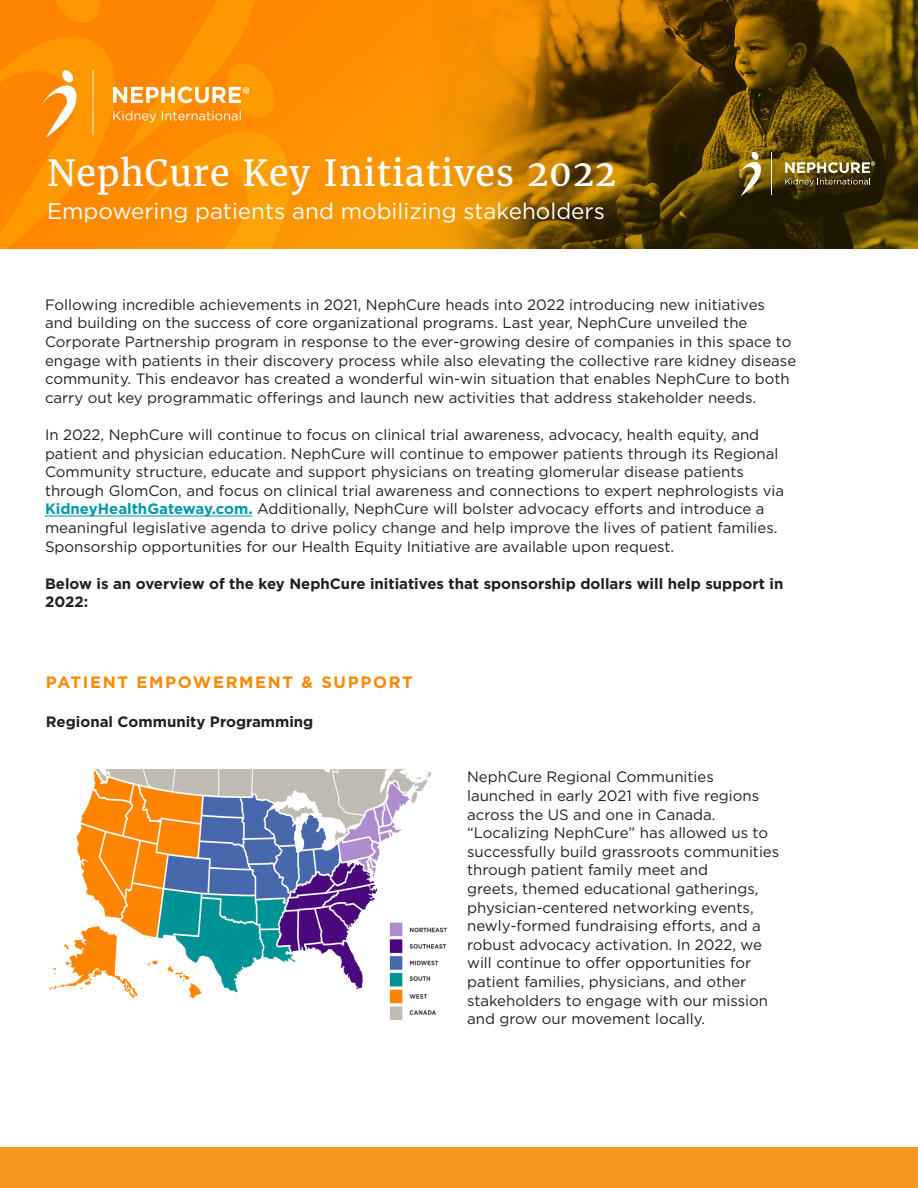
<style>
.page{position:relative;width:918px;height:1188px;background:#fff}
.page>*{position:absolute;margin:0;border:0;box-sizing:border-box;transform-origin:0 0}
.t1{font:36px "Merriweather";letter-spacing:.02em;color:#fff}
.t2{font:22.5px "Gotham";color:#fff}
.Subtitle{font:700 16.5px "Gotham";letter-spacing:.1em;color:#fa8900}
.body{font:15px/18.6px "Gotham";color:#231f20}
.bold{font:700 15px/18.6px "Gotham";color:#231f20}
.s1{font-weight:700;color:#0099a9}
</style>
<div class="page">
<img style="left:0;top:0;width:918px;height:248px">
<svg style="left:718px;top:151px;width:44px;height:79px;background:#544515"></svg>
<hr style="left:772px;top:152px;width:1px;height:43px;background:#fff">
<svg style="left:779px;top:161px;width:116px;height:39px;background:#564b23"></svg>
<hr style="left:45px;top:516px;width:208px;height:1px;background:#0099a9">
<img style="left:50px;top:769px;width:396px;height:251px">
<div style="left:0;top:1148px;width:918px;height:40px;background:#f7971d"></div>
<p class="t1" style="left:47px;top:151px;width:571px">NephCure Key Initiatives 2022</p>
<p class="t2" style="left:47px;top:197px;width:559px">Empowering patients and mobilizing stakeholders</p>
<p class="body" style="left:45px;top:295px;width:753px">Following incredible achievements in 2021, NephCure heads into 2022 introducing new initiatives and building on the success of core organizational programs. Last year, NephCure unveiled the Corporate Partnership program in response to the ever-growing desire of companies in this space to engage with patients in their discovery process while also elevating the collective rare kidney disease community. This endeavor has created a wonderful win-win situation that enables NephCure to both carry out key programmatic offerings and launch new activities that address stakeholder needs.</p>
<p class="body" style="left:45px;top:425px;width:741px">In 2022, NephCure will continue to focus on clinical trial awareness, advocacy, health equity, and patient and physician education. NephCure will continue to empower patients through its Regional Community structure, educate and support physicians on treating glomerular disease patients through GlomCon, and focus on clinical trial awareness and connections to expert nephrologists via <span class="s1">KidneyHealthGateway.com.</span> Additionally, NephCure will bolster advocacy efforts and introduce a meaningful legislative agenda to drive policy change and help improve the lives of patient families.<br>Sponsorship opportunities for our Health Equity Initiative are available upon request.</p>
<p class="bold" style="left:45px;top:574px;width:740px">Below is an overview of the key NephCure initiatives that sponsorship dollars will help support in<br>2022:</p>
<p class="Subtitle" style="left:46px;top:671px;width:369px">PATIENT EMPOWERMENT &amp; SUPPORT</p>
<p class="bold" style="left:46px;top:712px;width:269px">Regional Community Programming</p>
<p class="body" style="left:467px;top:767px;width:314px">NephCure Regional Communities launched in early 2021 with five regions across the US and one in Canada. “Localizing NephCure” has allowed us to successfully build grassroots communities through patient family meet and<br>greets, themed educational gatherings, physician-centered networking events, newly-formed fundraising efforts, and a robust advocacy activation. In 2022, we will continue to offer opportunities for patient families, physicians, and other stakeholders to engage with our mission and grow our movement locally.</p>
</div>
